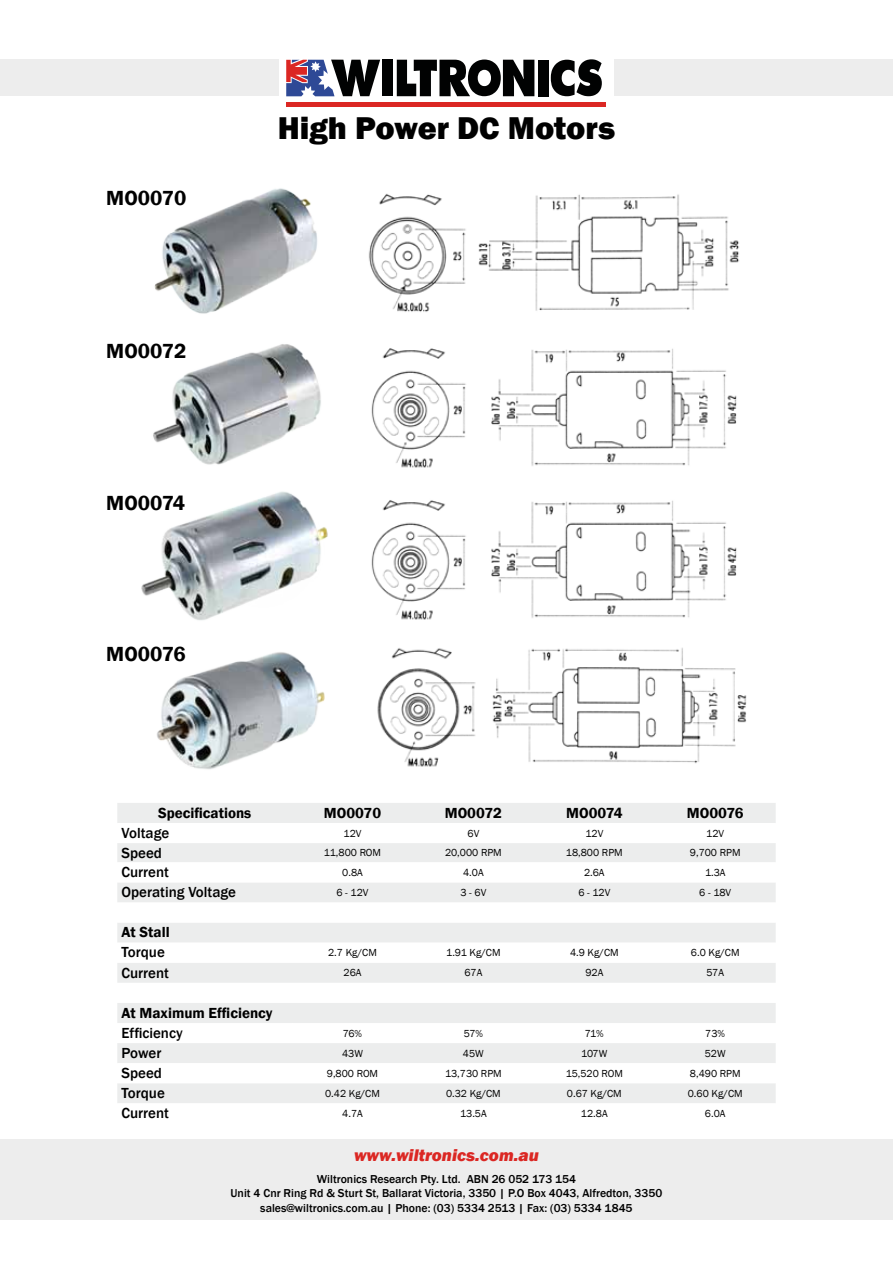
<style>
.page{position:relative;width:893px;height:1263px;background:#fff}
.page>*{position:absolute;margin:0;border:0;box-sizing:border-box;transform-origin:0 0}
.t1{font:800 32.4px "Franklin Gothic";color:#000}
.t2{font:600 21px "Franklin Gothic";color:#000}
.t3{font:italic 800 17.25px "Franklin Gothic";color:#db2723}
.t4{font:500 15px "Franklin Gothic";color:#000}
.t5{font:600 15px "Franklin Gothic";color:#000}
.t6{font:500 11.85px/14.2px "Franklin Gothic";color:#000;text-align:center}
.t7{font:10.5px "Franklin Gothic";color:#000}
</style>
<div class="page">
<div style="left:0;top:1140px;width:893px;height:80px;background:#ededed"></div>
<div style="left:0;top:60px;width:279px;height:36px;background:#ededed"></div>
<div style="left:614px;top:60px;width:279px;height:36px;background:#ededed"></div>
<div style="left:286px;top:102px;width:319px;height:5px;background:#db2723"></div>
<svg style="left:286px;top:60px;width:94px;height:36px"></svg>
<div style="left:382px;top:60px;width:10px;height:36px;background:#010202"></div>
<div style="left:538px;top:60px;width:10px;height:36px;background:#010202"></div>
<svg style="left:551px;top:59px;width:51px;height:37px"></svg>
<svg style="left:397px;top:60px;width:137px;height:36px"></svg>
<img style="left:371px;top:500px;width:366px;height:120px">
<img style="left:371px;top:348px;width:366px;height:120px">
<img style="left:368px;top:193px;width:371px;height:119px">
<div style="left:117px;top:803px;width:659px;height:139px;background:#eceded"></div>
<svg style="left:117px;top:823px;width:659px;height:99px"></svg>
<svg style="left:117px;top:963px;width:659px;height:140px;fill:#eceded"></svg>
<img style="left:154px;top:188px;width:163px;height:126px">
<img style="left:153px;top:344px;width:168px;height:121px">
<img style="left:141px;top:491px;width:187px;height:129px">
<img style="left:377px;top:647px;width:370px;height:120px">
<img style="left:157px;top:652px;width:168px;height:117px">
<h2 class="t2" style="left:106px;top:185px;width:82px">MO0070</h2>
<h2 class="t2" style="left:106px;top:338px;width:82px">MO0072</h2>
<h2 class="t2" style="left:106px;top:489px;width:80px">MO0074</h2>
<h2 class="t2" style="left:106px;top:641px;width:81px">MO0076</h2>
<h1 class="t1" style="left:278px;top:107px;width:339px">High Power DC Motors</h1>
<h3 class="t5" style="left:158px;top:803px;width:95px">Specifications</h3>
<h3 class="t5" style="left:324px;top:803px;width:59px">MO0070</h3>
<h3 class="t5" style="left:445px;top:803px;width:59px">MO0072</h3>
<h3 class="t5" style="left:566px;top:803px;width:58px">MO0074</h3>
<h3 class="t5" style="left:687px;top:803px;width:58px">MO0076</h3>
<h3 class="t4" style="left:122px;top:823px;width:49px">Voltage</h3>
<p class="t7" style="left:344px;top:827px;width:19px">12V</p>
<p class="t7" style="left:467px;top:827px;width:13px">6V</p>
<p class="t7" style="left:585px;top:827px;width:19px">12V</p>
<p class="t7" style="left:706px;top:827px;width:19px">12V</p>
<h3 class="t4" style="left:122px;top:844px;width:42px">Speed</h3>
<p class="t7" style="left:324px;top:846px;width:59px">11,800 ROM</p>
<p class="t7" style="left:445px;top:846px;width:58px">20,000 RPM</p>
<p class="t7" style="left:566px;top:846px;width:58px">18,800 RPM</p>
<p class="t7" style="left:690px;top:846px;width:52px">9,700 RPM</p>
<h3 class="t4" style="left:122px;top:863px;width:49px">Current</h3>
<p class="t7" style="left:342px;top:866px;width:22px">0.8A</p>
<p class="t7" style="left:463px;top:866px;width:22px">4.0A</p>
<p class="t7" style="left:584px;top:866px;width:22px">2.6A</p>
<p class="t7" style="left:705px;top:866px;width:22px">1.3A</p>
<h3 class="t4" style="left:122px;top:883px;width:116px">Operating Voltage</h3>
<p class="t7" style="left:336px;top:886px;width:33px">6 - 12V</p>
<p class="t7" style="left:460px;top:886px;width:27px">3 - 6V</p>
<p class="t7" style="left:578px;top:886px;width:33px">6 - 12V</p>
<p class="t7" style="left:699px;top:886px;width:33px">6 - 18V</p>
<h3 class="t5" style="left:122px;top:923px;width:50px">At Stall</h3>
<h3 class="t4" style="left:122px;top:943px;width:45px">Torque</h3>
<p class="t7" style="left:328px;top:946px;width:50px">2.7 Kg/CM</p>
<p class="t7" style="left:446px;top:946px;width:56px">1.91 Kg/CM</p>
<p class="t7" style="left:570px;top:946px;width:50px">4.9 Kg/CM</p>
<p class="t7" style="left:691px;top:946px;width:50px">6.0 Kg/CM</p>
<h3 class="t4" style="left:122px;top:963px;width:49px">Current</h3>
<p class="t7" style="left:344px;top:966px;width:19px">26A</p>
<p class="t7" style="left:464px;top:966px;width:19px">67A</p>
<p class="t7" style="left:585px;top:966px;width:19px">92A</p>
<p class="t7" style="left:706px;top:966px;width:19px">57A</p>
<h3 class="t5" style="left:122px;top:1003px;width:153px">At Maximum Efficiency</h3>
<h3 class="t4" style="left:122px;top:1023px;width:63px">Efficiency</h3>
<p class="t7" style="left:343px;top:1027px;width:21px">76%</p>
<p class="t7" style="left:464px;top:1027px;width:21px">57%</p>
<p class="t7" style="left:585px;top:1027px;width:20px">71%</p>
<p class="t7" style="left:705px;top:1027px;width:21px">73%</p>
<h3 class="t4" style="left:122px;top:1043px;width:41px">Power</h3>
<p class="t7" style="left:342px;top:1047px;width:22px">43W</p>
<p class="t7" style="left:463px;top:1047px;width:22px">45W</p>
<p class="t7" style="left:581px;top:1047px;width:28px">107W</p>
<p class="t7" style="left:705px;top:1047px;width:22px">52W</p>
<h3 class="t4" style="left:122px;top:1064px;width:42px">Speed</h3>
<p class="t7" style="left:327px;top:1067px;width:53px">9,800 ROM</p>
<p class="t7" style="left:445px;top:1067px;width:58px">13,730 RPM</p>
<p class="t7" style="left:566px;top:1067px;width:59px">15,520 ROM</p>
<p class="t7" style="left:690px;top:1067px;width:52px">8,490 RPM</p>
<h3 class="t4" style="left:122px;top:1084px;width:45px">Torque</h3>
<p class="t7" style="left:325px;top:1087px;width:56px">0.42 Kg/CM</p>
<p class="t7" style="left:446px;top:1087px;width:56px">0.32 Kg/CM</p>
<p class="t7" style="left:567px;top:1087px;width:56px">0.67 Kg/CM</p>
<p class="t7" style="left:688px;top:1087px;width:56px">0.60 Kg/CM</p>
<h3 class="t4" style="left:122px;top:1104px;width:49px">Current</h3>
<p class="t7" style="left:342px;top:1107px;width:22px">4.7A</p>
<p class="t7" style="left:460px;top:1107px;width:28px">13.5A</p>
<p class="t7" style="left:581px;top:1107px;width:28px">12.8A</p>
<p class="t7" style="left:705px;top:1107px;width:22px">6.0A</p>
<h3 class="t3" style="left:354px;top:1144px;width:186px">www.wiltronics.com.au</h3>
<p class="t6" style="left:231px;top:1172px;width:433px">Wiltronics Research Pty. Ltd. ABN 26 052 173 154<br>Unit 4 Cnr Ring Rd &amp; Sturt St, Ballarat Victoria, 3350 | P.O Box 4043, Alfredton, 3350 sales@wiltronics.com.au | Phone: (03) 5334 2513 | Fax: (03) 5334 1845</p>
</div>
